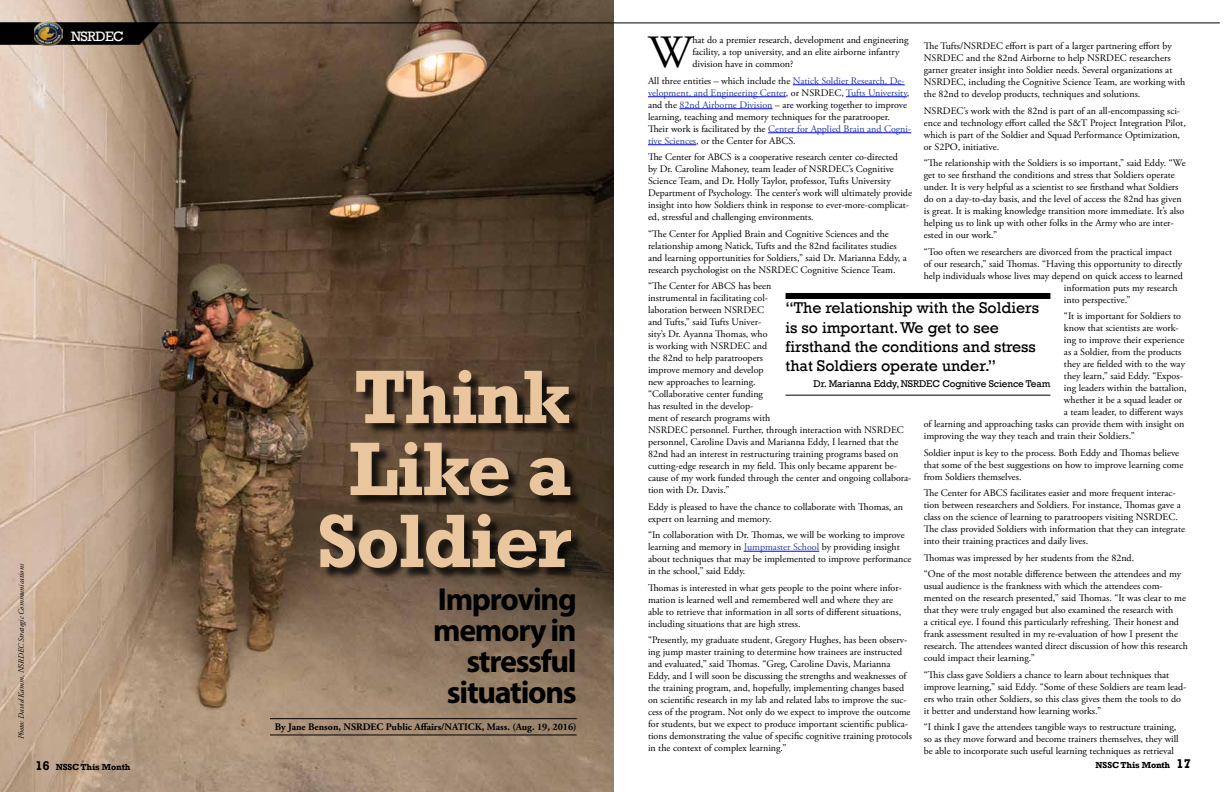
<style>
.page{position:relative;width:1224px;height:792px;background:#fff}
.page>*{position:absolute;margin:0;border:0;box-sizing:border-box;transform-origin:0 0}
.t1{font:700 77px/72px "Rockwell";letter-spacing:-.025em;color:#e9c69e;text-align:center}
.t2{font:46.2px "Adobe Garamond Pro";color:#000}
.t3{font:700 32px/31px "Myriad Pro";letter-spacing:-.04em;color:#000;text-align:right}
.t4{font:16px/19.2px "Rockwell";color:#000}
.t5{font:14px "Rockwell";letter-spacing:-.04em;color:#fff}
.t6{font:10px/12px "Adobe Garamond Pro";color:#000}
.t7{font:700 10px "Adobe Garamond Pro";color:#000}
.t8{font:10px "Rockwell";letter-spacing:-.01em;color:#000}
.t9{font:700 9px "Rockwell";letter-spacing:-.01em;color:#000}
.t10{font:italic 8px "Adobe Garamond Pro";color:#000}
.s1{color:#25408f}
.s2{font-size:13px}
</style>
<div class="page">
<img style="left:0;top:0;width:613px;height:792px">
<div style="left:322px;top:372px;width:262px;height:208px;background:#000;opacity:.75"></div>
<hr style="left:270px;top:718px;width:307px;height:1px;background:#000">
<hr style="left:270px;top:734px;width:307px;height:1px;background:#000">
<svg style="left:0;top:24px;width:160px;height:21px;background:#080706"></svg>
<hr style="left:0;top:23px;width:1220px;height:1px;background:#000">
<img style="left:35px;top:22px;width:28px;height:24px">
<hr style="left:793px;top:84px;width:112px;height:1px;background:#00f">
<hr style="left:648px;top:96px;width:138px;height:1px;background:#00f">
<hr style="left:846px;top:96px;width:61px;height:1px;background:#00f">
<hr style="left:680px;top:108px;width:92px;height:1px;background:#00f">
<hr style="left:768px;top:132px;width:143px;height:1px;background:#00f">
<hr style="left:648px;top:144px;width:48px;height:1px;background:#00f">
<hr style="left:744px;top:551px;width:75px;height:1px;background:#00f">
<div style="left:786px;top:293px;width:264px;height:6px;background:#000"></div>
<hr style="left:786px;top:395px;width:264px;height:1px;background:#000">
<p class="t10" style="left:16px;top:739px;width:177px;rotate:-90deg">Photo: David Kamm, NSRDEC Strategic Communications</p>
<h3 class="t5" style="left:71px;top:28px;width:54px">NSRDEC</h3>
<h1 class="t1" style="left:317px;top:361px;width:256px">Think<br>Like a<br>Soldier</h1>
<h3 class="t3" style="left:433px;top:583px;width:145px">Improving memory in stressful situations</h3>
<p class="t7" style="left:275px;top:721px;width:303px">By Jane Benson, NSRDEC Public Affairs/NATICK, Mass. (Aug. 19, 2016)</p>
<h2 class="t2" style="left:648px;top:25px;width:46px">W</h2>
<p class="t6" style="left:692px;top:34px;width:218px">hat do a premier research, development and engineering facility, a top university, and an elite airborne infantry division have in common?</p>
<p class="t6" style="left:648px;top:75px;width:265px">All three entities – which include the <span class="s1">Natick Soldier Research, De&shy;velopment, and Engineering Center</span>, or NSRDEC, <span class="s1">Tufts University</span>, and the <span class="s1">82nd Airborne Division</span> – are working together to improve learning, teaching and memory techniques for the paratrooper.<br>Their work is facilitated by the <span class="s1">Center for Applied Brain and Cogni&shy;tive Sciences</span>, or the Center for ABCS.</p>
<p class="t6" style="left:648px;top:151px;width:266px">The Center for ABCS is a cooperative research center co-directed<br>by Dr. Caroline Mahoney, team leader of NSRDEC’s Cognitive Science Team, and Dr. Holly Taylor, professor, Tufts University Department of Psychology. The center’s work will ultimately provide insight into how Soldiers think in response to ever-more-complicat&shy;ed, stressful and challenging environments.</p>
<p class="t6" style="left:648px;top:228px;width:260px">“The Center for Applied Brain and Cognitive Sciences and the relationship among Natick, Tufts and the 82nd facilitates studies and learning opportunities for Soldiers,” said Dr. Marianna Eddy, a research psychologist on the NSRDEC Cognitive Science Team.</p>
<p class="t6" style="left:648px;top:280px;width:265px">“The Center for ABCS has been<br>instrumental in facilitating col-<br>laboration between NSRDEC<br>and Tufts,” said Tufts Univer-<br>sity’s Dr. Ayanna Thomas, who<br>is working with NSRDEC and<br>the 82nd to help paratroopers<br>improve memory and develop<br>new approaches to learning.<br>“Collaborative center funding<br>has resulted in the develop-<br>ment of research programs with<br>NSRDEC personnel. Further, through interaction with NSRDEC personnel, Caroline Davis and Marianna Eddy, I learned that the 82nd had an interest in restructuring training programs based on cutting-edge research in my field. This only became apparent be&shy;cause of my work funded through the center and ongoing collabora&shy;tion with Dr. Davis.”</p>
<p class="t6" style="left:648px;top:501px;width:257px">Eddy is pleased to have the chance to collaborate with Thomas, an expert on learning and memory.</p>
<p class="t6" style="left:648px;top:529px;width:265px">“In collaboration with Dr. Thomas, we will be working to improve learning and memory in <span class="s1">Jumpmaster School</span> by providing insight about techniques that may be implemented to improve performance in the school,” said Eddy.</p>
<p class="t6" style="left:648px;top:582px;width:256px">Thomas is interested in what gets people to the point where infor&shy;mation is learned well and remembered well and where they are able to retrieve that information in all sorts of different situations, including situations that are high stress.</p>
<p class="t6" style="left:648px;top:634px;width:265px">“Presently, my graduate student, Gregory Hughes, has been observ&shy;ing jump master training to determine how trainees are instructed and evaluated,” said Thomas. “Greg, Caroline Davis, Marianna Eddy, and I will soon be discussing the strengths and weaknesses of the training program, and, hopefully, implementing changes based on scientific research in my lab and related labs to improve the suc&shy;cess of the program. Not only do we expect to improve the outcome for students, but we expect to produce important scientific publica&shy;tions demonstrating the value of specific cognitive training protocols in the context of complex learning.”</p>
<p class="t6" style="left:924px;top:40px;width:263px">The Tufts/NSRDEC effort is part of a larger partnering effort by NSRDEC and the 82nd Airborne to help NSRDEC researchers garner greater insight into Soldier needs. Several organizations at NSRDEC, including the Cognitive Science Team, are working with the 82nd to develop products, techniques and solutions.</p>
<p class="t6" style="left:924px;top:105px;width:264px">NSRDEC’s work with the 82nd is part of an all-encompassing sci&shy;ence and technology effort called the S&amp;T Project Integration Pilot, which is part of the Soldier and Squad Performance Optimization, or S2PO, initiative.</p>
<p class="t6" style="left:924px;top:157px;width:263px">“The relationship with the Soldiers is so important,” said Eddy. “We get to see firsthand the conditions and stress that Soldiers operate under. It is very helpful as a scientist to see firsthand what Soldiers do on a day-to-day basis, and the level of access the 82nd has given is great. It is making knowledge transition more immediate. It’s also helping us to link up with other folks in the Army who are inter&shy;ested in our work.”</p>
<p class="t6" style="left:924px;top:246px;width:250px">“Too often we researchers are divorced from the practical impact</p>
<p class="t6" style="left:924px;top:258px;width:260px">of our research,” said Thomas. “Having this opportunity to directly</p>
<p class="t6" style="left:924px;top:270px;width:261px">help individuals whose lives may depend on quick access to learned</p>
<p class="t6" style="left:1064px;top:282px;width:115px">information puts my research</p>
<p class="t6" style="left:1064px;top:294px;width:68px">into perspective.”</p>
<p class="t6" style="left:1064px;top:310px;width:119px">“It is important for Soldiers to</p>
<p class="t6" style="left:1064px;top:322px;width:116px">know that scientists are work-</p>
<p class="t6" style="left:1064px;top:334px;width:122px">ing to improve their experience</p>
<p class="t6" style="left:1064px;top:346px;width:119px">as a Soldier, from the products</p>
<p class="t6" style="left:1064px;top:358px;width:123px">they are fielded with to the way</p>
<p class="t6" style="left:1064px;top:370px;width:120px">they learn,” said Eddy. “Expos-</p>
<p class="t6" style="left:1064px;top:382px;width:124px">ing leaders within the battalion,</p>
<p class="t6" style="left:1064px;top:394px;width:120px">whether it be a squad leader or</p>
<p class="t6" style="left:1064px;top:406px;width:121px">a team leader, to different ways</p>
<p class="t6" style="left:924px;top:418px;width:262px">of learning and approaching tasks can provide them with insight on</p>
<p class="t6" style="left:924px;top:430px;width:212px">improving the way they teach and train their Soldiers.”</p>
<p class="t6" style="left:924px;top:447px;width:261px">Soldier input is key to the process. Both Eddy and Thomas believe that some of the best suggestions on how to improve learning come from Soldiers themselves.</p>
<p class="t6" style="left:924px;top:487px;width:263px">The Center for ABCS facilitates easier and more frequent interac&shy;tion between researchers and Soldiers. For instance, Thomas gave a class on the science of learning to paratroopers visiting NSRDEC.<br>The class provided Soldiers with information that they can integrate into their training practices and daily lives.</p>
<p class="t6" style="left:924px;top:550px;width:259px;line-height:16.5px">Thomas was impressed by her students from the 82nd.<br>“One of the most notable difference between the attendees and my</p>
<p class="t6" style="left:924px;top:580px;width:266px">usual audience is the frankness with which the attendees com&shy;mented on the research presented,” said Thomas. “It was clear to me that they were truly engaged but also examined the research with<br>a critical eye. I found this particularly refreshing. Their honest and frank assessment resulted in my re-evaluation of how I present the research. The attendees wanted direct discussion of how this research could impact their learning.”</p>
<p class="t6" style="left:924px;top:669px;width:264px">“This class gave Soldiers a chance to learn about techniques that improve learning,” said Eddy. “Some of these Soldiers are team lead&shy;ers who train other Soldiers, so this class gives them the tools to do it better and understand how learning works.”</p>
<p class="t6" style="left:924px;top:721px;width:256px">“I think I gave the attendees tangible ways to restructure training, so as they move forward and become trainers themselves, they will be able to incorporate such useful learning techniques as retrieval</p>
<h3 class="t4" style="left:786px;top:299px;width:255px">“The relationship with the Soldiers is so important. We get to see firsthand the conditions and stress that Soldiers operate under.”</h3>
<p class="t8" style="left:814px;top:378px;width:238px">Dr. Marianna Eddy, NSRDEC Cognitive Science Team</p>
<p class="t9" style="left:35px;top:760px;width:97px"><span class="s2">16</span> NSSC This Month</p>
<p class="t9" style="left:1096px;top:760px;width:97px">NSSC This Month <span class="s2">17</span></p>
<p class="t9" style="left:35px;top:762px;width:96px"><span class="s2">16</span> NSSC This Month</p>
</div>
